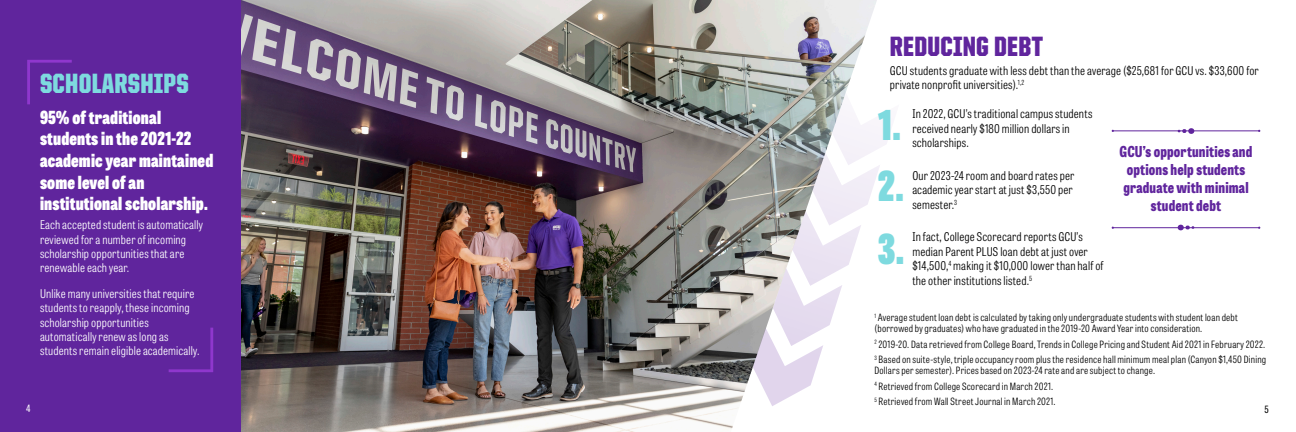
<style>
.page{position:relative;width:1296px;height:432px;background:#fff}
.page>*{position:absolute;margin:0;border:0;box-sizing:border-box;transform-origin:0 0}
.t1{font:800 41px/62px "Tablet Gothic Condensed";color:#7edadf;text-align:justify}
.t2{font:900 28px "United Sans Cond";letter-spacing:.01em;color:#60259d}
.t3{font:900 28px "United Sans Cond";letter-spacing:.01em;color:#7edadf}
.t4{font:800 18px/21.6px "Tablet Gothic Condensed";letter-spacing:.01em;color:#fff}
.t5{font:800 15px/18px "Tablet Gothic Condensed";letter-spacing:.01em;color:#60259d;text-align:center}
.t6{font:300 12px/14.4px "Tablet Gothic Condensed";letter-spacing:.015em;color:#000}
.t7{font:300 12px/14.4px "Tablet Gothic Condensed";letter-spacing:.01em;color:#fff}
.t8{font:300 10px/15.5px "Tablet Gothic Condensed";letter-spacing:.02em;color:#000}
.t9{font:10px "Tablet Gothic Condensed";color:#000}
.t10{font:10px "Tablet Gothic Condensed";color:#fff}
</style>
<div class="page">
<img style="left:240px;top:0;width:637px;height:432px">
<svg style="left:753px;top:86px;width:137px;height:320px"></svg>
<div style="left:0;top:0;width:240px;height:432px;background:#60259d"></div>
<svg style="left:169px;top:328px;width:44px;height:44px"></svg>
<svg style="left:27px;top:60px;width:45px;height:44px"></svg>
<svg style="left:1178px;top:128px;width:17px;height:6px"></svg>
<hr style="left:1113px;top:131px;width:146px;height:1px;background:#60259d">
<svg style="left:1177px;top:224px;width:17px;height:7px"></svg>
<hr style="left:1113px;top:227px;width:146px;height:1px;background:#60259d">
<h2 class="t3" style="left:40px;top:69px;width:150px">SCHOLARSHIPS</h2>
<h3 class="t4" style="left:40px;top:106px;width:175px">95% of traditional students in the 2021-22 academic year maintained some level of an institutional scholarship.</h3>
<p class="t7" style="left:40px;top:217px;width:165px">Each accepted student is automatically reviewed for a number of incoming scholarship opportunities that are renewable each year.</p>
<p class="t7" style="left:40px;top:286px;width:161px">Unlike many universities that require students to reapply, these incoming scholarship opportunities automatically renew as long as students remain eligible academically.</p>
<p class="t10" style="left:26px;top:401px;width:6px">4</p>
<h2 class="t2" style="left:890px;top:32px;width:155px">REDUCING DEBT</h2>
<p class="t6" style="left:890px;top:63px;width:370px">GCU students graduate with less debt than the average ($25,681 for GCU vs. $33,600 for private nonprofit universities).<sup>1,2</sup></p>
<p class="t6" style="left:912px;top:106px;width:181px">In 2022, GCU’s traditional campus students received nearly $180 million dollars in scholarships.</p>
<p class="t6" style="left:912px;top:168px;width:164px">Our 2023-24 room and board rates per academic year start at just $3,550 per semester.<sup>3</sup></p>
<p class="t6" style="left:912px;top:229px;width:193px">In fact, College Scorecard reports GCU’s median Parent PLUS loan debt at just over $14,500,<sup>4</sup> making it $10,000 lower than half of the other institutions listed.<sup>5</sup></p>
<h1 class="t1" style="left:878px;top:92px;width:28px">1.<br>2.<br>3.</h1>
<h3 class="t5" style="left:1120px;top:141px;width:134px">GCU’s opportunities and options help students graduate with minimal student debt</h3>
<p class="t8" style="left:874px;top:312px;width:365px;line-height:11px"><sup>1</sup> Average student loan debt is calculated by taking only undergraduate students with student loan debt (borrowed by graduates) who have graduated in the 2019-20 Award Year into consideration.</p>
<p class="t8" style="left:874px;top:336px;width:393px"><sup>2</sup> 2019-20. Data retrieved from College Board, Trends in College Pricing and Student Aid 2021 in February 2022.<br><sup>3</sup> Based on suite-style, triple occupancy room plus the residence hall minimum meal plan (Canyon $1,450 Dining</p>
<p class="t8" style="left:874px;top:362px;width:282px">Dollars per semester). Prices based on 2023-24 rate and are subject to change.<br><sup>4</sup> Retrieved from College Scorecard in March 2021.<br><sup>5</sup> Retrieved from Wall Street Journal in March 2021.</p>
<p class="t9" style="left:1265px;top:402px;width:6px">5</p>
</div>
